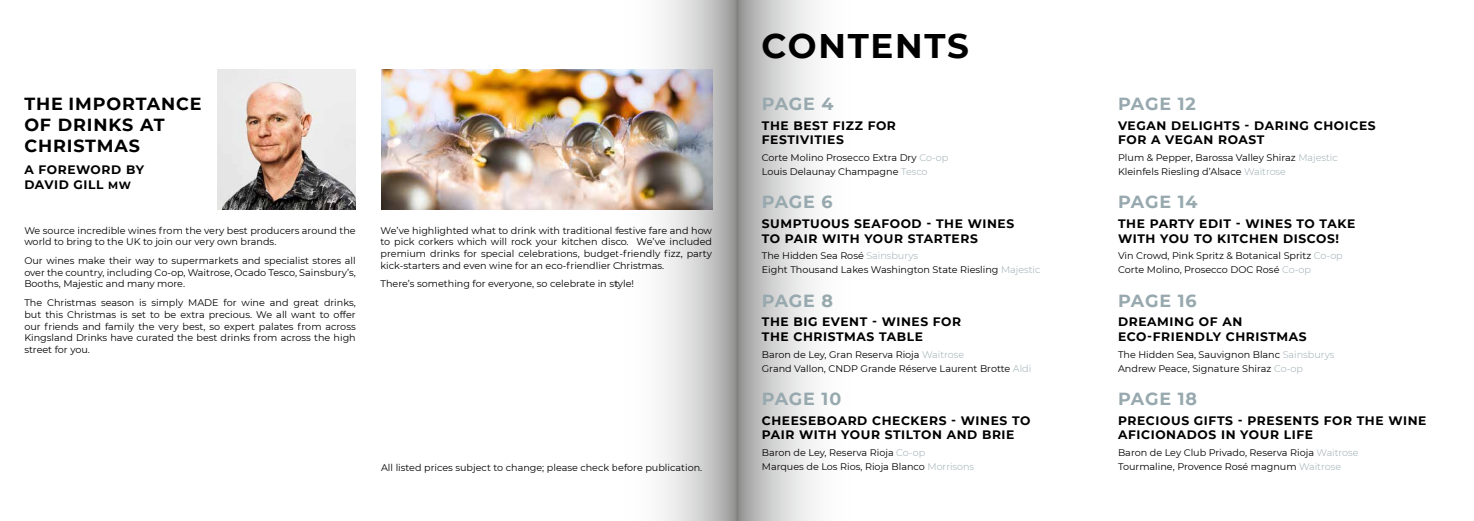
<style>
.page{position:relative;width:1474px;height:521px;background:#fff}
.page>*{position:absolute;margin:0;border:0;box-sizing:border-box;transform-origin:0 0}
.t1{font:700 34.12px "Montserrat";letter-spacing:.05em;color:#000}
.t2{font:700 17.5px "Montserrat";letter-spacing:.04em;color:#97a9ae}
.t3{font:700 17.5px/21px "Montserrat";letter-spacing:.05em;color:#000}
.t4{font:700 12.25px/14.7px "Montserrat";letter-spacing:.05em;color:#000}
.t5{font:9.62px/11.5px "Montserrat";color:#000}
.s1{font-size:10.5px}
.s2{font-weight:300;color:#97a9ae}
</style>
<div class="page">
<svg style="left:737px;top:0;width:77px;height:521px;background:#cdcdcd"></svg>
<img style="left:217px;top:69px;width:139px;height:141px">
<img style="left:381px;top:69px;width:235px;height:141px">
<img style="left:616px;top:0;width:121px;height:521px">
<h2 class="t3" style="left:24px;top:92px;width:179px">THE IMPORTANCE<br>OF DRINKS AT<br>CHRISTMAS</h2>
<p class="t4" style="left:24px;top:162px;width:121px">A FOREWORD BY<br>DAVID GILL <span class="s1">MW</span></p>
<p class="t5" style="left:24px;top:224px;width:333px">We source incredible wines from the very best producers around the world to bring to the UK to join our very own brands.</p>
<p class="t5" style="left:24px;top:255px;width:333px;text-align:justify">Our wines make their way to supermarkets and specialist stores all over the country, including Co-op, Waitrose, Ocado Tesco, Sainsbury’s, Booths, Majestic and many more.</p>
<p class="t5" style="left:24px;top:297px;width:333px;text-align:justify">The Christmas season is simply MADE for wine and great drinks, but this Christmas is set to be extra precious. We all want to offer our friends and family the very best, so expert palates from across Kingsland Drinks have curated the best drinks from across the high street for you.</p>
<p class="t5" style="left:380px;top:224px;width:333px;text-align:justify">We’ve highlighted what to drink with traditional festive fare and how to pick corkers which will rock your kitchen disco. We’ve included premium drinks for special celebrations, budget-friendly fizz, party kick-starters and even wine for an eco-friendlier Christmas.</p>
<p class="t5" style="left:380px;top:278px;width:255px">There’s something for everyone, so celebrate in style!</p>
<p class="t5" style="left:381px;top:462px;width:323px">All listed prices subject to change; please check before publication.</p>
<h1 class="t1" style="left:761px;top:21px;width:209px">CONTENTS</h1>
<h2 class="t2" style="left:761px;top:91px;width:73px">PAGE 4</h2>
<p class="t4" style="left:761px;top:117px;width:136px">THE BEST FIZZ FOR<br>FESTIVITIES</p>
<p class="t5" style="left:761px;top:150px;width:188px;line-height:14px">Corte Molino Prosecco Extra Dry <span class="s2">Co-op<br></span>Louis Delaunay Champagne <span class="s2">Tesco</span></p>
<h2 class="t2" style="left:761px;top:189px;width:72px">PAGE 6</h2>
<p class="t4" style="left:761px;top:216px;width:254px">SUMPTUOUS SEAFOOD - THE WINES<br>TO PAIR WITH YOUR STARTERS</p>
<p class="t5" style="left:761px;top:248px;width:280px;line-height:14px">The Hidden Sea Rosé <span class="s2">Sainsburys<br></span>Eight Thousand Lakes Washington State Riesling <span class="s2">Majestic</span></p>
<h2 class="t2" style="left:761px;top:288px;width:73px">PAGE 8</h2>
<p class="t4" style="left:761px;top:314px;width:201px">THE BIG EVENT - WINES FOR<br>THE CHRISTMAS TABLE</p>
<p class="t5" style="left:761px;top:347px;width:271px;line-height:14px">Baron de Ley, Gran Reserva Rioja <span class="s2">Waitrose<br></span>Grand Vallon, CNDP Grande Réserve Laurent Brotte <span class="s2">Aldi</span></p>
<h2 class="t2" style="left:761px;top:386px;width:81px">PAGE 10</h2>
<p class="t4" style="left:761px;top:412px;width:270px">CHEESEBOARD CHECKERS - WINES TO<br>PAIR WITH YOUR STILTON AND BRIE</p>
<p class="t5" style="left:761px;top:445px;width:214px;line-height:14px">Baron de Ley, Reserva Rioja <span class="s2">Co-op<br></span>Marques de Los Rios, Rioja Blanco <span class="s2">Morrisons</span></p>
<h2 class="t2" style="left:1118px;top:91px;width:79px">PAGE 12</h2>
<p class="t4" style="left:1118px;top:117px;width:259px">VEGAN DELIGHTS - DARING CHOICES<br>FOR A VEGAN ROAST</p>
<p class="t5" style="left:1118px;top:150px;width:221px;line-height:14px">Plum &amp; Pepper, Barossa Valley Shiraz <span class="s2">Majestic<br></span>Kleinfels Riesling d’Alsace <span class="s2">Waitrose</span></p>
<h2 class="t2" style="left:1118px;top:189px;width:81px">PAGE 14</h2>
<p class="t4" style="left:1118px;top:216px;width:239px">THE PARTY EDIT - WINES TO TAKE<br>WITH YOU TO KITCHEN DISCOS!</p>
<p class="t5" style="left:1118px;top:248px;width:226px;line-height:14px">Vin Crowd, Pink Spritz &amp; Botanical Spritz <span class="s2">Co-op<br></span>Corte Molino, Prosecco DOC Rosé <span class="s2">Co-op</span></p>
<h2 class="t2" style="left:1118px;top:288px;width:80px">PAGE 16</h2>
<p class="t4" style="left:1118px;top:314px;width:190px">DREAMING OF AN<br>ECO-FRIENDLY CHRISTMAS</p>
<p class="t5" style="left:1118px;top:347px;width:218px;line-height:14px">The Hidden Sea, Sauvignon Blanc <span class="s2">Sainsburys<br></span>Andrew Peace, Signature Shiraz <span class="s2">Co-op</span></p>
<h2 class="t2" style="left:1118px;top:386px;width:81px">PAGE 18</h2>
<p class="t4" style="left:1118px;top:412px;width:310px">PRECIOUS GIFTS - PRESENTS FOR THE WINE<br>AFICIONADOS IN YOUR LIFE</p>
<p class="t5" style="left:1118px;top:445px;width:242px;line-height:14px">Baron de Ley Club Privado, Reserva Rioja <span class="s2">Waitrose<br></span>Tourmaline, Provence Rosé magnum <span class="s2">Waitrose</span></p>
</div>
